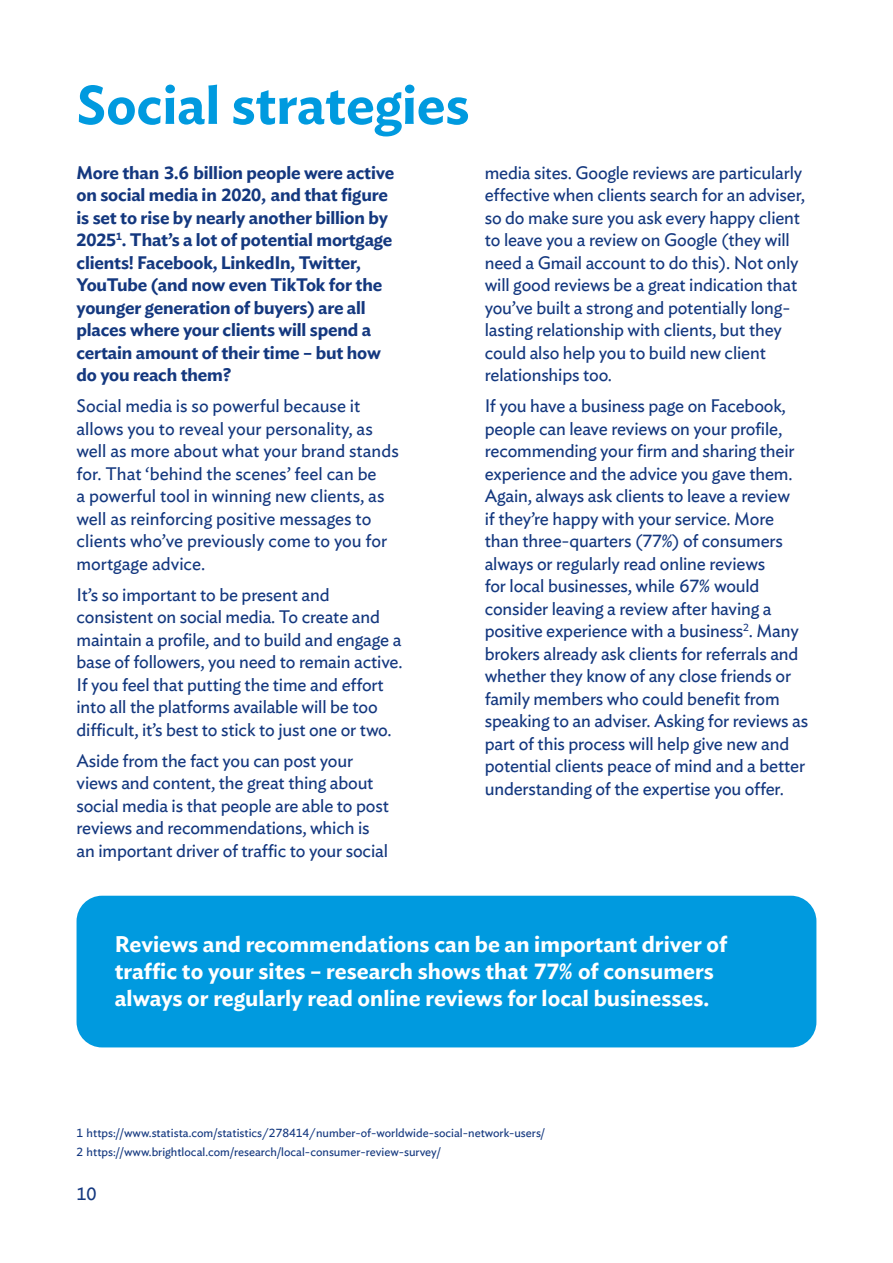
<style>
.page{position:relative;width:893px;height:1263px;background:#fff}
.page>*{position:absolute;margin:0;border:0;box-sizing:border-box;transform-origin:0 0}
.t1{font:600 54px "Ideal Sans";color:#009adf}
.t2{font:600 22.5px/27px "Ideal Sans";color:#fff}
.t3{font:18px/22.5px "Ideal Sans";letter-spacing:-.01em;color:#14387f}
.t4{font:600 18px/22.5px "Ideal Sans";letter-spacing:-.01em;color:#14387f}
.t5{font:12px/19.2px "Ideal Sans";color:#14387f}
</style>
<div class="page">
<div style="left:77px;top:896px;width:739px;height:151px;background:#009adf;border-radius:26px"></div>
<h1 class="t1" style="left:77px;top:63px;width:394px">Social strategies</h1>
<p class="t4" style="left:77px;top:160px;width:319px">More than 3.6 billion people were active on social media in 2020, and that figure is set to rise by nearly another billion by 2025<sup>1</sup>. That’s a lot of potential mortgage clients! Facebook, LinkedIn, Twitter, YouTube (and now even TikTok for the younger generation of buyers) are all places where your clients will spend a certain amount of their time – but how do you reach them?</p>
<p class="t3" style="left:77px;top:393px;width:324px">Social media is so powerful because it allows you to reveal your personality, as well as more about what your brand stands for. That ‘behind the scenes’ feel can be<br>a powerful tool in winning new clients, as well as reinforcing positive messages to clients who’ve previously come to you for mortgage advice.</p>
<p class="t3" style="left:77px;top:582px;width:328px">It’s so important to be present and consistent on social media. To create and maintain a profile, and to build and engage a base of followers, you need to remain active.<br>If you feel that putting the time and effort into all the platforms available will be too difficult, it’s best to stick to just one or two.</p>
<p class="t3" style="left:77px;top:748px;width:314px">Aside from the fact you can post your views and content, the great thing about social media is that people are able to post reviews and recommendations, which is an important driver of traffic to your social</p>
<p class="t3" style="left:485px;top:160px;width:322px">media sites. Google reviews are particularly effective when clients search for an adviser, so do make sure you ask every happy client to leave you a review on Google (they will need a Gmail account to do this). Not only will good reviews be a great indication that you’ve built a strong and potentially long&shy;lasting relationship with clients, but they could also help you to build new client relationships too.</p>
<p class="t3" style="left:485px;top:393px;width:325px">If you have a business page on Facebook, people can leave reviews on your profile, recommending your firm and sharing their experience and the advice you gave them.<br>Again, always ask clients to leave a review<br>if they’re happy with your service. More than three-quarters (77%) of consumers always or regularly read online reviews<br>for local businesses, while 67% would consider leaving a review after having a positive experience with a business<sup>2</sup>. Many brokers already ask clients for referrals and whether they know of any close friends or family members who could benefit from speaking to an adviser. Asking for reviews as part of this process will help give new and potential clients peace of mind and a better understanding of the expertise you offer.</p>
<p class="t2" style="left:115px;top:929px;width:614px">Reviews and recommendations can be an important driver of traffic to your sites – research shows that 77% of consumers always or regularly read online reviews for local businesses.</p>
<p class="t5" style="left:77px;top:1122px;width:470px">1 https://www.statista.com/statistics/278414/number-of-worldwide-social-network-users/<br>2 https://www.brightlocal.com/research/local-consumer-review-survey/</p>
<p class="t3" style="left:77px;top:1181px;width:22px">10</p>
</div>
